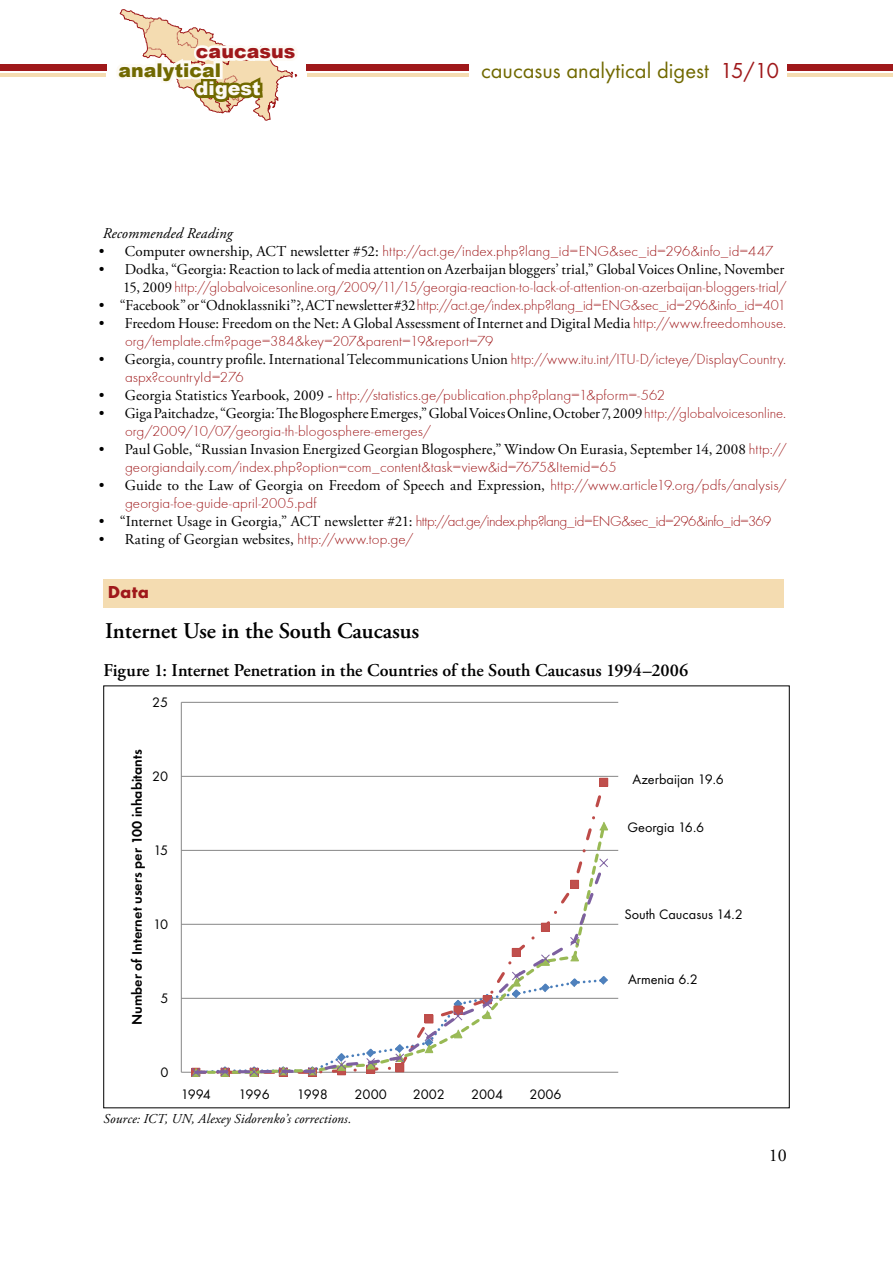
<style>
.page{position:relative;width:893px;height:1263px;background:#fff}
.page>*{position:absolute;margin:0;border:0;box-sizing:border-box;transform-origin:0 0}
.t1{font:22.5px "Futura TOT Boo";color:#716900}
.t2{font:600 22.5px "Adobe Garamond Pro";color:#000}
.t3{font:900 18.9px "Arial";letter-spacing:.005em;color:#716900}
.t4{font:900 18.9px "Arial";color:#9f181a}
.t5{font:900 18.9px "Arial";color:#fdfaf4}
.t6{font:600 18px "Adobe Garamond Pro";color:#000}
.t7{font:700 18px "Futura TOT";color:#9f181a}
.t8{font:18px "Adobe Garamond Pro";color:#000}
.t9{font:15px "Adobe Garamond Pro";letter-spacing:.005em;color:#000}
.t10{font:300 15px "Futura T";letter-spacing:.005em;color:#9f181a}
.t11{font:300 15px "Futura T";letter-spacing:-.035em;color:#9f181a}
.t12{font:italic 15px "Adobe Garamond Pro";letter-spacing:.01em;color:#000}
.t13{font:14.25px "Futura TOT Boo";letter-spacing:-.005em;color:#000}
.t14{font:14.25px "Futura TOT Dem";color:#000}
.t15{font:italic 13.5px "Adobe Garamond Pro";letter-spacing:.015em;color:#000}
.s1{color:#9f181a}
.s2{font-family:"Adobe Garamond Pro";font-weight:400;color:#000}
.s3{font-family:"Futura T";font-weight:300;color:#9f181a}
</style>
<div class="page">
<hr style="left:307px;top:74px;width:586px;height:3px;background:#f4dcb1">
<div style="left:307px;top:64px;width:586px;height:7px;background:#9f181a"></div>
<div style="left:0;top:64px;width:106px;height:7px;background:#9f181a"></div>
<hr style="left:0;top:74px;width:106px;height:3px;background:#f4dcb1">
<div style="left:469px;top:56px;width:318px;height:31px;background:#fff"></div>
<svg style="left:116px;top:9px;width:182px;height:112px"></svg>
<div style="left:103px;top:580px;width:681px;height:28px;background:#f4dcb1"></div>
<hr style="left:181px;top:998px;width:437px;height:1px;background:#868686">
<hr style="left:181px;top:924px;width:437px;height:1px;background:#868686">
<hr style="left:181px;top:850px;width:437px;height:1px;background:#868686">
<hr style="left:181px;top:776px;width:437px;height:1px;background:#868686">
<hr style="left:181px;top:702px;width:437px;height:1px;background:#868686">
<hr style="left:181px;top:702px;width:1px;height:370px;background:#868686">
<hr style="left:181px;top:1072px;width:437px;height:1px;background:#868686">
<div style="left:600px;top:778px;width:8px;height:8px;background:#c0504d"></div>
<div style="left:599px;top:778px;width:9px;height:9px;border:1px solid #be4b48"></div>
<svg style="left:193px;top:828px;width:414px;height:30px"></svg>
<svg style="left:600px;top:822px;width:8px;height:9px"></svg>
<svg style="left:191px;top:858px;width:418px;height:219px"></svg>
<p class="t4" style="left:196px;top:38px;width:101px">caucasus</p>
<p class="t3" style="left:118px;top:56px;width:104px">analytical</p>
<p class="t5" style="left:196px;top:75px;width:66px">digest</p>
<h1 class="t1" style="left:481px;top:57px;width:300px">caucasus analytical digest <span class="s1">15/10</span></h1>
<p class="t12" style="left:103px;top:224px;width:131px">Recommended Reading</p>
<p class="t10" style="left:99px;top:243px;width:676px"><span class="s2">• Computer ownership, ACT newsletter #52:</span> http://act.ge/index.php?lang_id=ENG&amp;sec_id=296&amp;info_id=447</p>
<p class="t9" style="left:99px;top:260px;width:687px">• Dodka, “Georgia: Reaction to lack of media attention on Azerbaijan bloggers’ trial,” Global Voices Online, November</p>
<p class="t10" style="left:123px;top:279px;width:664px"><span class="s2">15, 2009</span> http://globalvoicesonline.org/2009/11/15/georgia-reaction-to-lack-of-attention-on-azerbaijan-bloggers-trial/</p>
<p class="t10" style="left:99px;top:297px;width:688px"><span class="s2">• “Facebook” or “Odnoklassniki”?, ACT newsletter #32</span> http://act.ge/index.php?lang_id=ENG&amp;sec_id=296&amp;info_id=401</p>
<p class="t9" style="left:99px;top:314px;width:689px">• Freedom House: Freedom on the Net: A Global Assessment of Internet and Digital Media <span class="s3">http://www.freedomhouse.</span></p>
<p class="t10" style="left:125px;top:333px;width:370px">org/template.cfm?page=384&amp;key=207&amp;parent=19&amp;report=79</p>
<p class="t9" style="left:99px;top:350px;width:689px">• Georgia, country profile. International Telecommunications Union <span class="s3">http://www.itu.int/ITU-D/icteye/DisplayCountry.</span></p>
<p class="t10" style="left:125px;top:369px;width:120px">aspx?countryId=276</p>
<p class="t10" style="left:99px;top:387px;width:568px"><span class="s2">• Georgia Statistics Yearbook, 2009 -</span> http://statistics.ge/publication.php?plang=1&amp;pform=-562</p>
<p class="t9" style="left:99px;top:404px;width:689px">• Giga Paitchadze, “Georgia: The Blogosphere Emerges,” Global Voices Online, October 7, 2009 <span class="s3">http://globalvoicesonline.</span></p>
<p class="t10" style="left:125px;top:423px;width:307px">org/2009/10/07/georgia-th-blogosphere-emerges/</p>
<p class="t9" style="left:99px;top:440px;width:689px">• Paul Goble, “Russian Invasion Energized Georgian Blogosphere,” Window On Eurasia, September 14, 2008 <span class="s3">http://</span></p>
<p class="t10" style="left:125px;top:459px;width:493px">georgiandaily.com/index.php?option=com_content&amp;task=view&amp;id=7675&amp;Itemid=65</p>
<p class="t9" style="left:99px;top:476px;width:689px">• Guide to the Law of Georgia on Freedom of Speech and Expression, <span class="s3">http://www.article19.org/pdfs/analysis/</span></p>
<p class="t10" style="left:125px;top:495px;width:193px">georgia-foe-guide-april-2005.pdf</p>
<p class="t11" style="left:99px;top:513px;width:674px"><span class="s2">• “Internet Usage in Georgia,” ACT newsletter #21:</span> http://act.ge/index.php?lang_id=ENG&amp;sec_id=296&amp;info_id=369</p>
<p class="t9" style="left:99px;top:530px;width:316px">• Rating of Georgian websites, <span class="s3">http://www.top.ge/</span></p>
<p class="t7" style="left:108px;top:581px;width:43px">Data</p>
<h1 class="t2" style="left:105px;top:617px;width:316px">Internet Use in the South Caucasus</h1>
<p class="t6" style="left:103px;top:660px;width:586px">Figure 1: Internet Penetration in the Countries of the South Caucasus 1994–2006</p>
<p class="t13" style="left:152px;top:693px;width:18px">25</p>
<p class="t14" style="left:129px;top:1025px;width:277px;rotate:-90deg">Number of Internet users per 100 inhabitants</p>
<p class="t13" style="left:152px;top:767px;width:18px">20</p>
<p class="t13" style="left:153px;top:841px;width:16px">15</p>
<p class="t13" style="left:153px;top:915px;width:17px">10</p>
<p class="t13" style="left:160px;top:989px;width:10px">5</p>
<p class="t13" style="left:160px;top:1063px;width:10px">0</p>
<p class="t13" style="left:181px;top:1085px;width:32px">1994</p>
<p class="t13" style="left:239px;top:1085px;width:33px">1996</p>
<p class="t13" style="left:297px;top:1085px;width:33px">1998</p>
<p class="t13" style="left:355px;top:1085px;width:34px">2000</p>
<p class="t13" style="left:413px;top:1085px;width:34px">2002</p>
<p class="t13" style="left:471px;top:1085px;width:34px">2004</p>
<p class="t13" style="left:529px;top:1085px;width:34px">2006</p>
<p class="t15" style="left:104px;top:1111px;width:249px">Source: ICT, UN, Alexey Sidorenko’s corrections.</p>
<p class="t13" style="left:633px;top:770px;width:93px">Azerbaijan 19.6</p>
<p class="t13" style="left:627px;top:818px;width:78px">Georgia 16.6</p>
<p class="t13" style="left:624px;top:906px;width:120px">South Caucasus 14.2</p>
<p class="t13" style="left:628px;top:970px;width:71px">Armenia 6.2</p>
<p class="t8" style="left:769px;top:1145px;width:19px">10</p>
</div>
